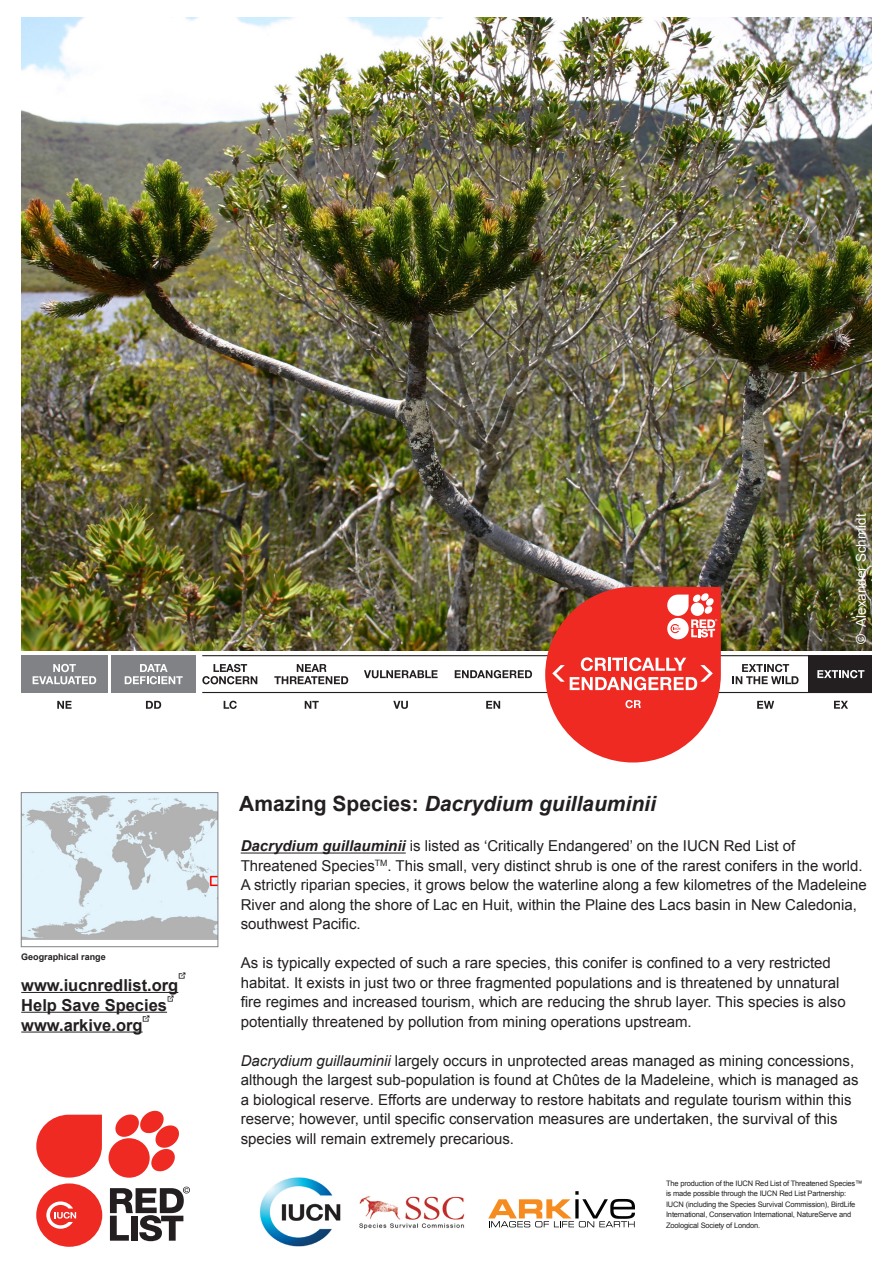
<style>
.page{position:relative;width:893px;height:1263px;background:#fff}
.page>*{position:absolute;margin:0;border:0;box-sizing:border-box;transform-origin:0 0}
.Main_Text{font:italic 700 21px "Arial";color:#231f20}
.Hyperlink_sidebox{font:700 16.5px "Arial";color:#231f20}
.Main_Text-2{font:15px/19.5px "Arial";color:#231f20}
.t1{font:13.5px "Arial";color:#fff}
.Small_header{font:700 9px "Arial";color:#231f20}
.t2{font:7.5px/10.5px "Arial";letter-spacing:-.02em;color:#231f20}
.s1{font-style:normal}
.s2{font-weight:700;font-style:italic}
.s3{font-style:italic}
</style>
<div class="page">
<svg style="left:488px;top:1191px;width:147px;height:36px"></svg>
<svg style="left:114px;top:1110px;width:65px;height:62px"></svg>
<div style="left:109px;top:1138px;width:41px;height:40px;background:#ee2a23;border-radius:50%"></div>
<svg style="left:36px;top:1115px;width:66px;height:62px;background:#f04b45"></svg>
<div style="left:36px;top:1183px;width:66px;height:64px;background:#ee2a23;border-radius:50%"></div>
<svg style="left:46px;top:1201px;width:30px;height:28px"></svg>
<svg style="left:110px;top:1186px;width:80px;height:55px"></svg>
<img style="left:259px;top:1177px;width:206px;height:70px">
<img style="left:21px;top:18px;width:851px;height:633px">
<hr style="left:241px;top:853px;width:165px;height:1px;background:#231f20">
<hr style="left:21px;top:992px;width:157px;height:1px;background:#231f20">
<hr style="left:21px;top:1012px;width:146px;height:1px;background:#231f20">
<hr style="left:21px;top:1032px;width:122px;height:1px;background:#231f20">
<svg style="left:178px;top:972px;width:7px;height:7px"></svg>
<svg style="left:167px;top:995px;width:7px;height:7px"></svg>
<svg style="left:143px;top:1015px;width:6px;height:6px"></svg>
<img style="left:23px;top:794px;width:193px;height:146px">
<div style="left:21px;top:792px;width:197px;height:155px;border:1px solid #808285"></div>
<hr style="left:202px;top:692px;width:670px;height:1px;background:#231f20">
<hr style="left:202px;top:655px;width:670px;height:1px;background:#231f20">
<div style="left:808px;top:655px;width:64px;height:38px;background:#231f20"></div>
<div style="left:111px;top:655px;width:85px;height:38px;background:#808285"></div>
<svg style="left:125px;top:664px;width:58px;height:20px"></svg>
<svg style="left:146px;top:701px;width:15px;height:8px"></svg>
<div style="left:21px;top:655px;width:86px;height:38px;background:#808285"></div>
<svg style="left:33px;top:664px;width:63px;height:20px"></svg>
<svg style="left:57px;top:701px;width:15px;height:8px"></svg>
<svg style="left:732px;top:664px;width:67px;height:20px"></svg>
<svg style="left:757px;top:701px;width:17px;height:8px"></svg>
<svg style="left:817px;top:670px;width:47px;height:8px"></svg>
<svg style="left:834px;top:701px;width:14px;height:8px"></svg>
<svg style="left:202px;top:664px;width:55px;height:20px"></svg>
<svg style="left:224px;top:701px;width:13px;height:8px"></svg>
<svg style="left:274px;top:664px;width:74px;height:20px"></svg>
<svg style="left:305px;top:701px;width:14px;height:8px"></svg>
<svg style="left:364px;top:670px;width:74px;height:8px"></svg>
<svg style="left:393px;top:701px;width:15px;height:8px"></svg>
<svg style="left:455px;top:670px;width:77px;height:8px"></svg>
<svg style="left:486px;top:701px;width:14px;height:8px"></svg>
<svg style="left:545px;top:587px;width:176px;height:175px"></svg>
<p class="Small_header" style="left:21px;top:951px;width:86px">Geographical range</p>
<p class="Hyperlink_sidebox" style="left:21px;top:974px;width:159px">www.iucnredlist.org</p>
<p class="Hyperlink_sidebox" style="left:21px;top:994px;width:147px">Help Save Species</p>
<p class="Hyperlink_sidebox" style="left:21px;top:1014px;width:123px">www.arkive.org</p>
<p class="Main_Text" style="left:239px;top:789px;width:418px"><span class="s1">Amazing Species:</span> Dacrydium guillauminii</p>
<p class="t1" style="left:852px;top:644px;width:131px;rotate:-90deg">© Alexander Schmidt</p>
<p class="Main_Text-2" style="left:241px;top:836px;width:628px"><span class="s2">Dacrydium guillauminii</span> is listed as ‘Critically Endangered’ on the IUCN Red List of Threatened Species<sup>TM</sup>. This small, very distinct shrub is one of the rarest conifers in the world.<br>A strictly riparian species, it grows below the waterline along a few kilometres of the Madeleine River and along the shore of Lac en Huit, within the Plaine des Lacs basin in New Caledonia, southwest Pacific.</p>
<p class="Main_Text-2" style="left:241px;top:953px;width:606px">As is typically expected of such a rare species, this conifer is confined to a very restricted habitat. It exists in just two or three fragmented populations and is threatened by unnatural fire regimes and increased tourism, which are reducing the shrub layer. This species is also potentially threatened by pollution from mining operations upstream.</p>
<p class="Main_Text-2" style="left:241px;top:1051px;width:619px"><span class="s3">Dacrydium guillauminii</span> largely occurs in unprotected areas managed as mining concessions, although the largest sub-population is found at Chûtes de la Madeleine, which is managed as a biological reserve. Efforts are underway to restore habitats and regulate tourism within this reserve; however, until specific conservation measures are undertaken, the survival of this species will remain extremely precarious.</p>
<p class="t2" style="left:666px;top:1178px;width:198px">The production of the IUCN Red List of Threatened Species™ is made possible through the IUCN Red List Partnership:<br>IUCN (including the Species Survival Commission), BirdLife International, Conservation International, NatureServe and Zoological Society of London.</p>
</div>
